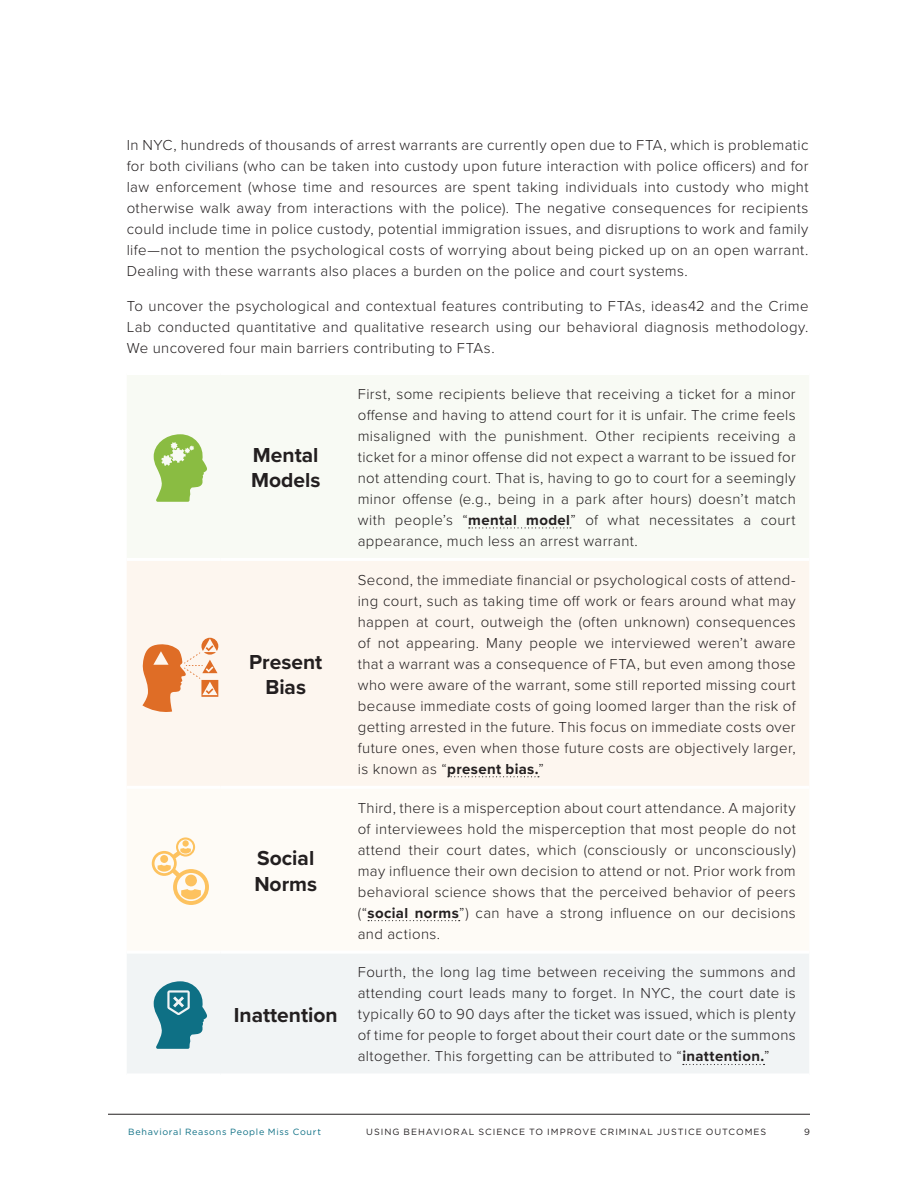
<style>
.page{position:relative;width:918px;height:1188px;background:#fff}
.page>*{position:absolute;margin:0;border:0;box-sizing:border-box;transform-origin:0 0}
.t1{font:700 21px/25.2px "Proxima Nova";color:#231f20}
.t2{font:300 15px/21px "Proxima Nova";letter-spacing:.025em;color:#231f20;text-align:justify}
.t3{font:9px "Gotham";letter-spacing:.11em;color:#231f20}
.t4{font:9px "Gotham";letter-spacing:.075em;color:#0e7085}
.s1{font-weight:700}
</style>
<div class="page">
<hr style="left:108px;top:1114px;width:702px;height:1px;background:#231f20">
<div style="left:127px;top:375px;width:682px;height:183px;background:#f8faf4"></div>
<div style="left:127px;top:561px;width:682px;height:225px;background:#fdf6ef"></div>
<div style="left:127px;top:954px;width:682px;height:119px;background:#f1f4f5"></div>
<svg style="left:154px;top:434px;width:53px;height:68px"></svg>
<svg style="left:469px;top:527px;width:102px;height:2px"></svg>
<svg style="left:140px;top:638px;width:78px;height:75px"></svg>
<svg style="left:448px;top:776px;width:91px;height:1px"></svg>
<svg style="left:152px;top:837px;width:57px;height:68px"></svg>
<svg style="left:368px;top:920px;width:92px;height:1px"></svg>
<svg style="left:154px;top:981px;width:53px;height:68px"></svg>
<svg style="left:683px;top:1064px;width:82px;height:1px"></svg>
<p class="t2" style="left:127px;top:134px;width:683px">In NYC, hundreds of thousands of arrest warrants are currently open due to FTA, which is problematic for both civilians (who can be taken into custody upon future interaction with police officers) and for law enforcement (whose time and resources are spent taking individuals into custody who might otherwise walk away from interactions with the police). The negative consequences for recipients could include time in police custody, potential immigration issues, and disruptions to work and family life—not to mention the psychological costs of worrying about being picked up on an open warrant.<br>Dealing with these warrants also places a burden on the police and court systems.</p>
<p class="t2" style="left:127px;top:294px;width:683px">To uncover the psychological and contextual features contributing to FTAs, ideas42 and the Crime Lab conducted quantitative and qualitative research using our behavioral diagnosis methodology.<br>We uncovered four main barriers contributing to FTAs.</p>
<h1 class="t1" style="left:251px;top:442px;width:71px">Mental<br>Models</h1>
<h1 class="t1" style="left:249px;top:649px;width:75px;text-align:center">Present<br>Bias</h1>
<h1 class="t1" style="left:254px;top:845px;width:64px">Social<br>Norms</h1>
<h1 class="t1" style="left:234px;top:1002px;width:105px">Inattention</h1>
<p class="t2" style="left:358px;top:383px;width:440px">First, some recipients believe that receiving a ticket for a minor offense and having to attend court for it is unfair. The crime feels misaligned with the punishment. Other recipients receiving a ticket for a minor offense did not expect a warrant to be issued for not attending court. That is, having to go to court for a seemingly minor offense (e.g., being in a park after hours) doesn’t match with people’s “<span class="s1">mental model</span>” of what necessitates a court appearance, much less an arrest warrant.</p>
<p class="t2" style="left:358px;top:568px;width:440px">Second, the immediate financial or psychological costs of attend&shy;ing court, such as taking time off work or fears around what may happen at court, outweigh the (often unknown) consequences of not appearing. Many people we interviewed weren’t aware that a warrant was a consequence of FTA, but even among those who were aware of the warrant, some still reported missing court because immediate costs of going loomed larger than the risk of getting arrested in the future. This focus on immediate costs over future ones, even when those future costs are objectively larger, is known as “<span class="s1">present bias.</span>”</p>
<p class="t2" style="left:358px;top:796px;width:440px">Third, there is a misperception about court attendance. A majority of interviewees hold the misperception that most people do not attend their court dates, which (consciously or unconsciously) may influence their own decision to attend or not. Prior work from behavioral science shows that the perceived behavior of peers (“<span class="s1">social norms</span>”) can have a strong influence on our decisions and actions.</p>
<p class="t2" style="left:358px;top:961px;width:440px">Fourth, the long lag time between receiving the summons and attending court leads many to forget. In NYC, the court date is typically 60 to 90 days after the ticket was issued, which is plenty of time for people to forget about their court date or the summons altogether. This forgetting can be attributed to “<span class="s1">inattention.</span>”</p>
<p class="t4" style="left:128px;top:1127px;width:194px">Behavioral Reasons People Miss Court</p>
<p class="t3" style="left:366px;top:1127px;width:402px">USING BEHAVIORAL SCIENCE TO IMPROVE CRIMINAL JUSTICE OUTCOMES</p>
<p class="t3" style="left:804px;top:1127px;width:7px">9</p>
</div>
